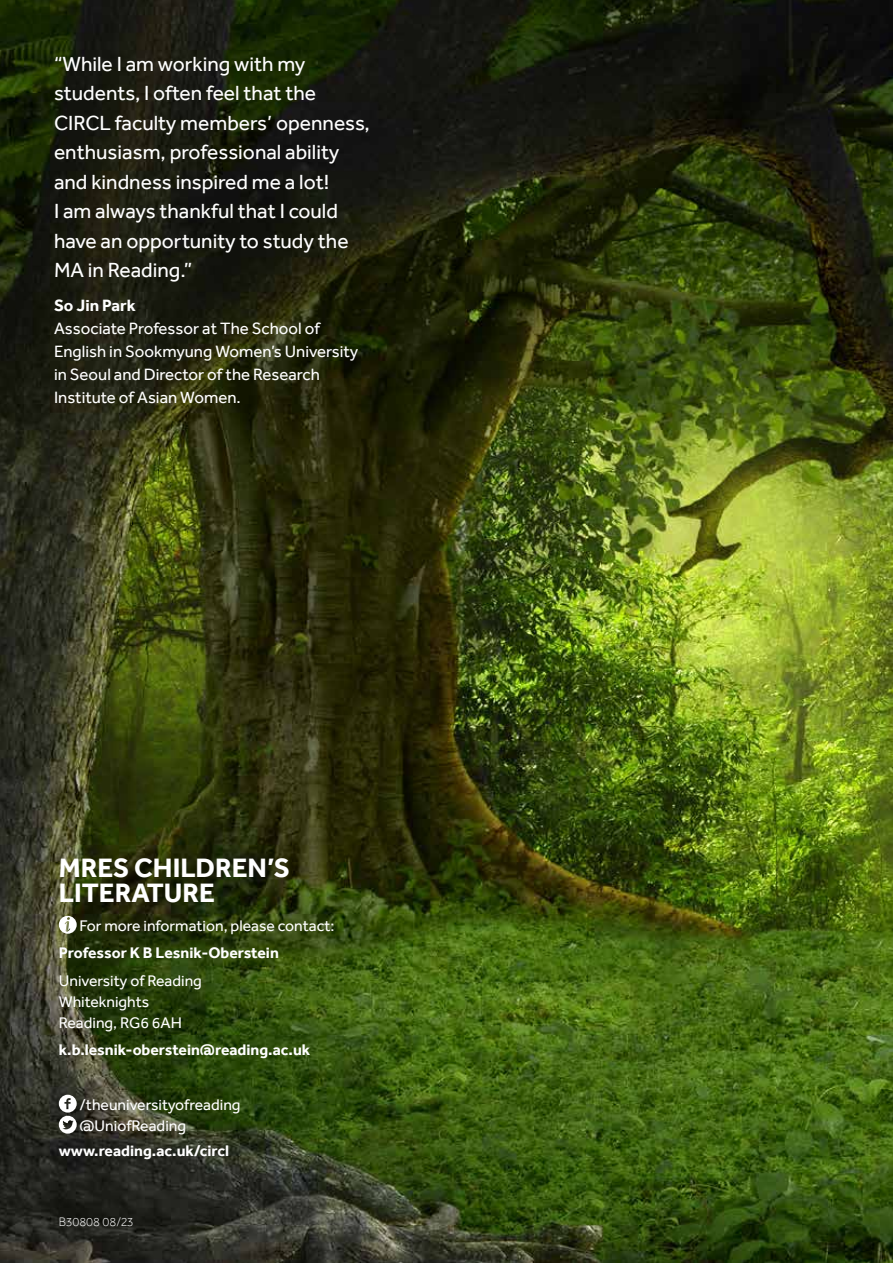
<style>
.page{position:relative;width:893px;height:1263px;background:#fff}
.page>*{position:absolute;margin:0;border:0;box-sizing:border-box;transform-origin:0 0}
.t1{font:700 27.3px/24px "Effra";color:#fff}
.t2{font:21px/29.4px "Effra";color:#fff}
.t3{font:16.8px/23.1px "Effra";color:#fff}
.t4{font:700 16.8px "Effra";color:#fff}
.t5{font:15.75px/21px "Effra";color:#fff}
.t6{font:700 15.75px "Effra";color:#fff}
.t7{font:300 12.6px "Effra";color:#fff}
</style>
<div class="page">
<img style="left:0;top:0;width:893px;height:1263px">
<svg style="left:59px;top:916px;width:18px;height:18px"></svg>
<svg style="left:59px;top:1095px;width:18px;height:39px"></svg>
<p class="t2" style="left:54px;top:49px;width:317px">“While I am working with my students, I often feel that the<br>CIRCL faculty members’ openness, enthusiasm, professional ability and kindness inspired me a lot!<br>I am always thankful that I could have an opportunity to study the<br>MA in Reading.”</p>
<p class="t4" style="left:54px;top:295px;width:83px">So Jin Park</p>
<p class="t3" style="left:54px;top:316px;width:306px">Associate Professor at The School of English in Sookmyung Women’s University in Seoul and Director of the Research Institute of Asian Women.</p>
<h1 class="t1" style="left:59px;top:856px;width:233px">MRES CHILDREN’S<br>LITERATURE</h1>
<p class="t5" style="left:80px;top:915px;width:257px">For more information, please contact:</p>
<p class="t6" style="left:59px;top:944px;width:222px">Professor K B Lesnik-Oberstein</p>
<p class="t5" style="left:59px;top:970px;width:145px">University of Reading<br>Whiteknights<br>Reading, RG6 6AH</p>
<p class="t6" style="left:59px;top:1040px;width:253px">k.b.lesnik-oberstein@reading.ac.uk</p>
<p class="t5" style="left:80px;top:1094px;width:163px">/theuniversityofreading @UniofReading</p>
<p class="t6" style="left:59px;top:1141px;width:172px">www.reading.ac.uk/circl</p>
<p class="t7" style="left:59px;top:1214px;width:76px">B30808 08/23</p>
</div>
